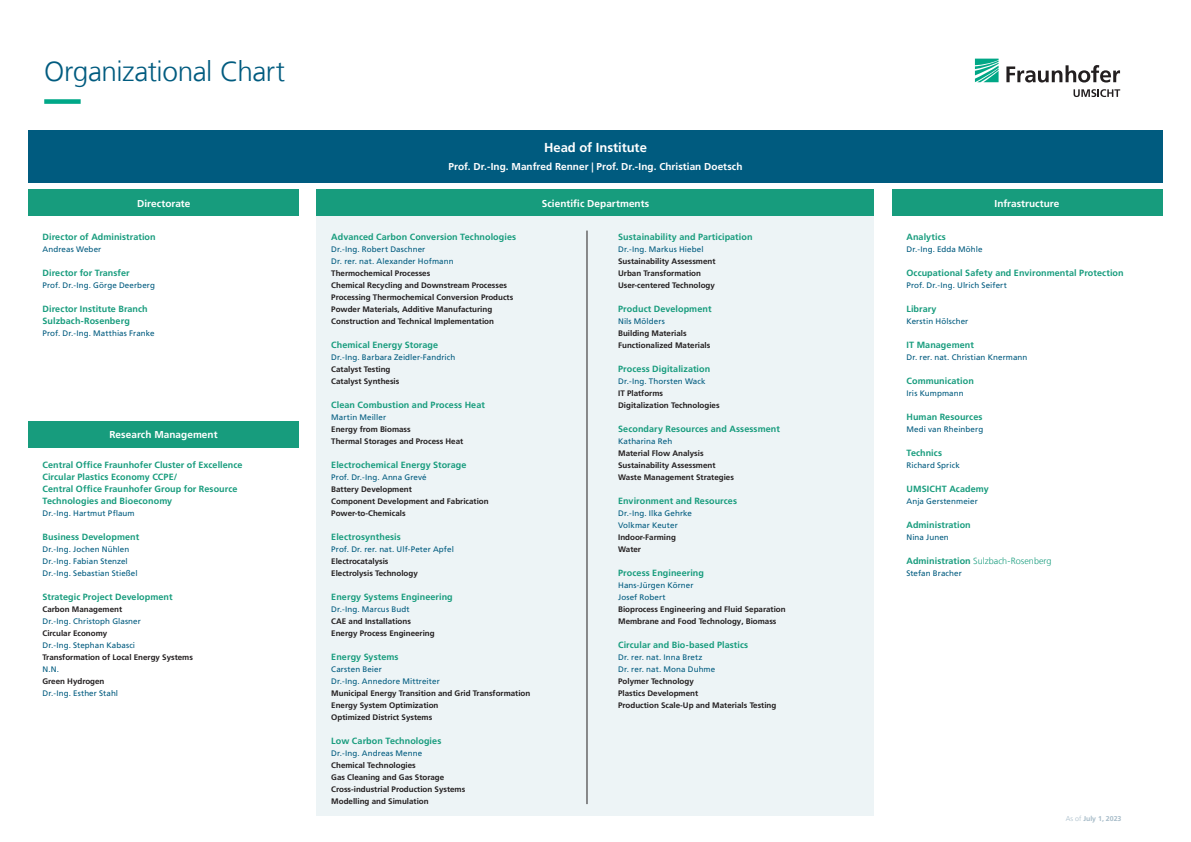
<style>
.page{position:relative;width:1191px;height:842px;background:#fff}
.page>*{position:absolute;margin:0;border:0;box-sizing:border-box;transform-origin:0 0}
.t1{font:300 28px "Frutiger LT Com";letter-spacing:-.02em;color:#005b7f}
.t2{font:700 13px "Frutiger LT Com";letter-spacing:-.005em;color:#fff}
.t3{font:700 10px "Frutiger LT Com";letter-spacing:.005em;color:#fff}
.t4{font:700 9px/12px "Frutiger LT Com";letter-spacing:.01em;color:#179c7d}
.t5{font:300 9px "Frutiger LT Com";color:#179c7d}
.t6{font:700 8px/12px "Frutiger LT Com";color:#231f20}
.t7{font:8px/12px "Frutiger LT Com";letter-spacing:.015em;color:#005b7f}
.t8{font:700 7px "Frutiger LT Com";color:#a6bbc8}
.s1{font-weight:700}
.s2{font-weight:300}
</style>
<div class="page">
<div style="left:317px;top:190px;width:557px;height:626px;background:#edf4f6"></div>
<div style="left:28px;top:130px;width:1134px;height:53px;background:#005b7f"></div>
<div style="left:317px;top:190px;width:557px;height:26px;background:#179c7d"></div>
<hr style="left:586px;top:231px;width:1px;height:573px;background:#231f20">
<svg style="left:44px;top:99px;width:37px;height:5px"></svg>
<svg style="left:975px;top:59px;width:23px;height:23px"></svg>
<svg style="left:1006px;top:65px;width:114px;height:18px"></svg>
<svg style="left:1073px;top:89px;width:47px;height:8px"></svg>
<div style="left:29px;top:190px;width:270px;height:26px;background:#179c7d"></div>
<div style="left:28px;top:421px;width:271px;height:26px;background:#179c7d"></div>
<div style="left:891px;top:190px;width:271px;height:26px;background:#179c7d"></div>
<h1 class="t1" style="left:44px;top:55px;width:242px">Organizational Chart</h1>
<p class="t3" style="left:137px;top:197px;width:55px">Directorate</p>
<p class="t4" style="left:43px;top:231px;width:115px">Director of Administration</p>
<p class="t7" style="left:43px;top:243px;width:60px">Andreas Weber</p>
<p class="t4" style="left:43px;top:267px;width:89px">Director for Transfer</p>
<p class="t7" style="left:43px;top:279px;width:114px">Prof. Dr.-Ing. Görge Deerberg</p>
<p class="t4" style="left:43px;top:303px;width:107px">Director Institute Branch<br>Sulzbach-Rosenberg</p>
<p class="t7" style="left:43px;top:327px;width:114px">Prof. Dr.-Ing. Matthias Franke</p>
<p class="t3" style="left:109px;top:428px;width:110px">Research Management</p>
<p class="t4" style="left:43px;top:459px;width:201px">Central Office Fraunhofer Cluster of Excellence Circular Plastics Economy CCPE/<br>Central Office Fraunhofer Group for Resource Technologies and Bioeconomy</p>
<p class="t7" style="left:43px;top:507px;width:94px">Dr.-Ing. Hartmut Pflaum</p>
<p class="t4" style="left:43px;top:531px;width:98px">Business Development</p>
<p class="t7" style="left:43px;top:543px;width:97px">Dr.-Ing. Jochen Nühlen<br>Dr.-Ing. Fabian Stenzel<br>Dr.-Ing. Sebastian Stießel</p>
<p class="t4" style="left:43px;top:591px;width:132px">Strategic Project Development</p>
<p class="t6" style="left:43px;top:603px;width:81px">Carbon Management</p>
<p class="t7" style="left:43px;top:615px;width:100px">Dr.-Ing. Christoph Glasner</p>
<p class="t6" style="left:43px;top:627px;width:66px">Circular Economy</p>
<p class="t7" style="left:43px;top:639px;width:94px">Dr.-Ing. Stephan Kabasci</p>
<p class="t6" style="left:43px;top:651px;width:152px">Transformation of Local Energy Systems</p>
<p class="t7" style="left:43px;top:663px;width:18px">N.N.</p>
<p class="t6" style="left:43px;top:675px;width:63px">Green Hydrogen</p>
<p class="t7" style="left:43px;top:687px;width:77px">Dr.-Ing. Esther Stahl</p>
<h2 class="t2" style="left:544px;top:140px;width:104px">Head of Institute</h2>
<p class="t3" style="left:448px;top:161px;width:295px">Prof. Dr.-Ing. Manfred Renner | Prof. Dr.-Ing. Christian Doetsch</p>
<p class="t4" style="left:331px;top:231px;width:186px">Advanced Carbon Conversion Technologies</p>
<p class="t7" style="left:331px;top:243px;width:124px">Dr.-Ing. Robert Daschner<br>Dr. rer. nat. Alexander Hofmann</p>
<p class="t6" style="left:331px;top:267px;width:183px">Thermochemical Processes<br>Chemical Recycling and Downstream Processes Processing Thermochemical Conversion Products Powder Materials, Additive Manufacturing Construction and Technical Implementation</p>
<p class="t4" style="left:331px;top:339px;width:108px">Chemical Energy Storage</p>
<p class="t7" style="left:331px;top:351px;width:126px">Dr.-Ing. Barbara Zeidler-Fandrich</p>
<p class="t6" style="left:331px;top:363px;width:70px">Catalyst Testing<br>Catalyst Synthesis</p>
<p class="t4" style="left:331px;top:399px;width:155px">Clean Combustion and Process Heat</p>
<p class="t7" style="left:331px;top:411px;width:56px">Martin Meiller</p>
<p class="t6" style="left:331px;top:423px;width:133px">Energy from Biomass<br>Thermal Storages and Process Heat</p>
<p class="t4" style="left:331px;top:459px;width:137px">Electrochemical Energy Storage</p>
<p class="t7" style="left:331px;top:471px;width:97px">Prof. Dr.-Ing. Anna Grevé</p>
<p class="t6" style="left:331px;top:483px;width:159px">Battery Development<br>Component Development and Fabrication<br>Power-to-Chemicals</p>
<p class="t4" style="left:331px;top:531px;width:71px">Electrosynthesis</p>
<p class="t7" style="left:331px;top:543px;width:124px">Prof. Dr. rer. nat. Ulf-Peter Apfel</p>
<p class="t6" style="left:331px;top:555px;width:88px">Electrocatalysis<br>Electrolysis Technology</p>
<p class="t4" style="left:331px;top:591px;width:123px">Energy Systems Engineering</p>
<p class="t7" style="left:331px;top:603px;width:80px">Dr.-Ing. Marcus Budt</p>
<p class="t6" style="left:331px;top:615px;width:105px">CAE and Installations<br>Energy Process Engineering</p>
<p class="t4" style="left:331px;top:651px;width:69px">Energy Systems</p>
<p class="t7" style="left:331px;top:663px;width:110px">Carsten Beier<br>Dr.-Ing. Annedore Mittreiter</p>
<p class="t6" style="left:331px;top:687px;width:201px">Municipal Energy Transition and Grid Transformation<br>Energy System Optimization<br>Optimized District Systems</p>
<p class="t4" style="left:331px;top:735px;width:112px">Low Carbon Technologies</p>
<p class="t7" style="left:331px;top:747px;width:92px">Dr.-Ing. Andreas Menne</p>
<p class="t6" style="left:331px;top:759px;width:135px">Chemical Technologies<br>Gas Cleaning and Gas Storage<br>Cross-industrial Production Systems<br>Modelling and Simulation</p>
<p class="t3" style="left:542px;top:197px;width:109px">Scientific Departments</p>
<p class="t4" style="left:618px;top:231px;width:136px">Sustainability and Participation</p>
<p class="t7" style="left:618px;top:243px;width:87px">Dr.-Ing. Markus Hiebel</p>
<p class="t6" style="left:618px;top:255px;width:99px">Sustainability Assessment<br>Urban Transformation<br>User-centered Technology</p>
<p class="t4" style="left:618px;top:303px;width:95px">Product Development</p>
<p class="t7" style="left:618px;top:315px;width:48px">Nils Mölders</p>
<p class="t6" style="left:618px;top:327px;width:94px">Building Materials<br>Functionalized Materials</p>
<p class="t4" style="left:618px;top:363px;width:94px">Process Digitalization</p>
<p class="t7" style="left:618px;top:375px;width:89px">Dr.-Ing. Thorsten Wack</p>
<p class="t6" style="left:618px;top:387px;width:103px">IT Platforms<br>Digitalization Technologies</p>
<p class="t4" style="left:618px;top:423px;width:163px">Secondary Resources and Assessment</p>
<p class="t7" style="left:618px;top:435px;width:56px">Katharina Reh</p>
<p class="t6" style="left:618px;top:447px;width:117px">Material Flow Analysis<br>Sustainability Assessment<br>Waste Management Strategies</p>
<p class="t4" style="left:618px;top:495px;width:120px">Environment and Resources</p>
<p class="t7" style="left:618px;top:507px;width:75px">Dr.-Ing. Ilka Gehrke<br>Volkmar Keuter</p>
<p class="t6" style="left:618px;top:531px;width:59px">Indoor-Farming<br>Water</p>
<p class="t4" style="left:618px;top:567px;width:87px">Process Engineering</p>
<p class="t7" style="left:618px;top:579px;width:77px">Hans-Jürgen Körner<br>Josef Robert</p>
<p class="t6" style="left:618px;top:603px;width:169px">Bioprocess Engineering and Fluid Separation<br>Membrane and Food Technology, Biomass</p>
<p class="t4" style="left:618px;top:639px;width:132px">Circular and Bio-based Plastics</p>
<p class="t7" style="left:618px;top:651px;width:99px">Dr. rer. nat. Inna Bretz<br>Dr. rer. nat. Mona Duhme</p>
<p class="t6" style="left:618px;top:675px;width:160px">Polymer Technology<br>Plastics Development<br>Production Scale-Up and Materials Testing</p>
<p class="t3" style="left:994px;top:197px;width:67px">Infrastructure</p>
<p class="t4" style="left:906px;top:231px;width:41px">Analytics</p>
<p class="t7" style="left:906px;top:243px;width:78px">Dr.-Ing. Edda Möhle</p>
<p class="t4" style="left:906px;top:267px;width:219px">Occupational Safety and Environmental Protection</p>
<p class="t7" style="left:906px;top:279px;width:102px">Prof. Dr.-Ing. Ulrich Seifert</p>
<p class="t4" style="left:906px;top:303px;width:32px">Library</p>
<p class="t7" style="left:906px;top:315px;width:63px">Kerstin Hölscher</p>
<p class="t4" style="left:906px;top:339px;width:69px">IT Management</p>
<p class="t7" style="left:906px;top:351px;width:122px">Dr. rer. nat. Christian Knermann</p>
<p class="t4" style="left:906px;top:375px;width:69px">Communication</p>
<p class="t7" style="left:906px;top:387px;width:59px">Iris Kumpmann</p>
<p class="t4" style="left:906px;top:411px;width:77px">Human Resources</p>
<p class="t7" style="left:906px;top:423px;width:78px">Medi van Rheinberg</p>
<p class="t4" style="left:906px;top:447px;width:37px">Technics</p>
<p class="t7" style="left:906px;top:459px;width:55px">Richard Sprick</p>
<p class="t4" style="left:906px;top:483px;width:84px">UMSICHT Academy</p>
<p class="t7" style="left:906px;top:495px;width:73px">Anja Gerstenmeier</p>
<p class="t4" style="left:906px;top:519px;width:66px">Administration</p>
<p class="t7" style="left:906px;top:531px;width:44px">Nina Junen</p>
<p class="t5" style="left:906px;top:556px;width:147px"><span class="s1">Administration</span> Sulzbach-Rosenberg</p>
<p class="t7" style="left:906px;top:567px;width:57px">Stefan Bracher</p>
<p class="t8" style="left:1065px;top:815px;width:57px"><span class="s2">As of</span> July 1, 2023</p>
</div>
